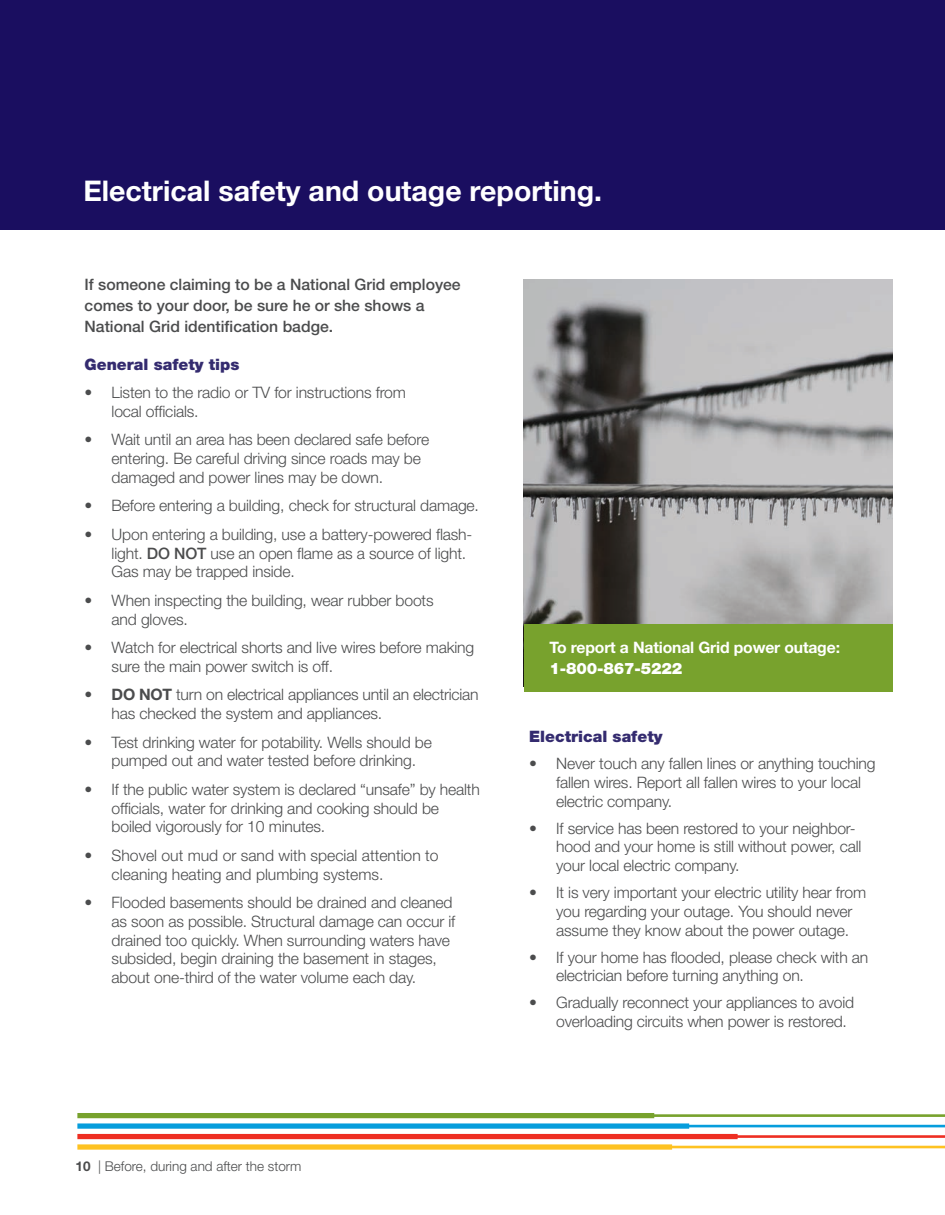
<style>
.page{position:relative;width:945px;height:1215px;background:#fff}
.page>*{position:absolute;margin:0;border:0;box-sizing:border-box;transform-origin:0 0}
.t1{font:700 28.5px "Helvetica Neue LT Std";color:#fff}
.t2{font:300 15.75px/18.8px "Helvetica Neue";letter-spacing:-.01em;color:#4b4c4d}
.t3{font:500 15.75px/21px "Helvetica Neue";color:#4b4c4d}
.t4{font:900 15.75px "Helvetica Neue LT Std";color:#342b6f}
.t5{font:700 15.75px "Helvetica Neue LT Std";letter-spacing:-.01em;color:#fff}
.t6{font:900 15.75px "Helvetica Neue LT Std";letter-spacing:-.01em;color:#fff}
.t7{font:300 13.5px "Helvetica Neue";color:#4b4c4d}
.s1{font-weight:500}
.s2{font-family:"Helvetica Neue LT Std";font-weight:700}
</style>
<div class="page">
<img style="left:524px;top:280px;width:369px;height:406px">
<div style="left:0;top:0;width:945px;height:230px;background:#1a0e60"></div>
<svg style="left:77px;top:1113px;width:868px;height:37px"></svg>
<div style="left:524px;top:624px;width:368px;height:68px;background:#78a22d"></div>
<h1 class="t1" style="left:83px;top:173px;width:520px">Electrical safety and outage reporting.</h1>
<p class="t3" style="left:85px;top:274px;width:378px">If someone claiming to be a National Grid employee comes to your door, be sure he or she shows a<br>National Grid identification badge.</p>
<p class="t4" style="left:85px;top:355px;width:156px">General safety tips</p>
<p class="t2" style="left:112px;top:383px;width:296px;text-indent:-27px">• Listen to the radio or TV for instructions from local officials.</p>
<p class="t2" style="left:112px;top:430px;width:319px;text-indent:-27px">• Wait until an area has been declared safe before entering. Be careful driving since roads may be damaged and power lines may be down.</p>
<p class="t2" style="left:85px;top:496px;width:396px">• Before entering a building, check for structural damage.</p>
<p class="t2" style="left:112px;top:525px;width:362px;text-indent:-27px">• Upon entering a building, use a battery-powered flash&shy;light. <span class="s1">DO NOT</span> use an open flame as a source of light.<br>Gas may be trapped inside.</p>
<p class="t2" style="left:112px;top:591px;width:324px;text-indent:-27px">• When inspecting the building, wear rubber boots and gloves.</p>
<p class="t2" style="left:112px;top:638px;width:364px;text-indent:-27px">• Watch for electrical shorts and live wires before making sure the main power switch is off.</p>
<p class="t2" style="left:112px;top:685px;width:368px;text-indent:-27px"><span class="s2">• DO NOT</span> turn on electrical appliances until an electrician has checked the system and appliances.</p>
<p class="t2" style="left:112px;top:732px;width:322px;text-indent:-27px">• Test drinking water for potability. Wells should be pumped out and water tested before drinking.</p>
<p class="t2" style="left:112px;top:780px;width:370px;text-indent:-27px">• If the public water system is declared “unsafe” by health officials, water for drinking and cooking should be boiled vigorously for 10 minutes.</p>
<p class="t2" style="left:112px;top:845px;width:329px;text-indent:-27px">• Shovel out mud or sand with special attention to cleaning heating and plumbing systems.</p>
<p class="t2" style="left:112px;top:893px;width:345px;text-indent:-27px">• Flooded basements should be drained and cleaned as soon as possible. Structural damage can occur if drained too quickly. When surrounding waters have subsided, begin draining the basement in stages, about one-third of the water volume each day.</p>
<p class="t5" style="left:549px;top:638px;width:292px">To report a National Grid power outage:</p>
<p class="t6" style="left:549px;top:659px;width:134px">1-800-867-5222</p>
<p class="t4" style="left:529px;top:727px;width:135px">Electrical safety</p>
<p class="t2" style="left:556px;top:754px;width:321px;text-indent:-27px">• Never touch any fallen lines or anything touching fallen wires. Report all fallen wires to your local electric company.</p>
<p class="t2" style="left:556px;top:818px;width:307px;text-indent:-27px">• If service has been restored to your neighbor&shy;hood and your home is still without power, call your local electric company.</p>
<p class="t2" style="left:556px;top:883px;width:311px;text-indent:-27px">• It is very important your electric utility hear from you regarding your outage. You should never assume they know about the power outage.</p>
<p class="t2" style="left:556px;top:947px;width:314px;text-indent:-27px">• If your home has flooded, please check with an electrician before turning anything on.</p>
<p class="t2" style="left:556px;top:993px;width:300px;text-indent:-27px">• Gradually reconnect your appliances to avoid overloading circuits when power is restored.</p>
<p class="t7" style="left:76px;top:1158px;width:227px"><span class="s2">10</span> | Before, during and after the storm</p>
</div>
